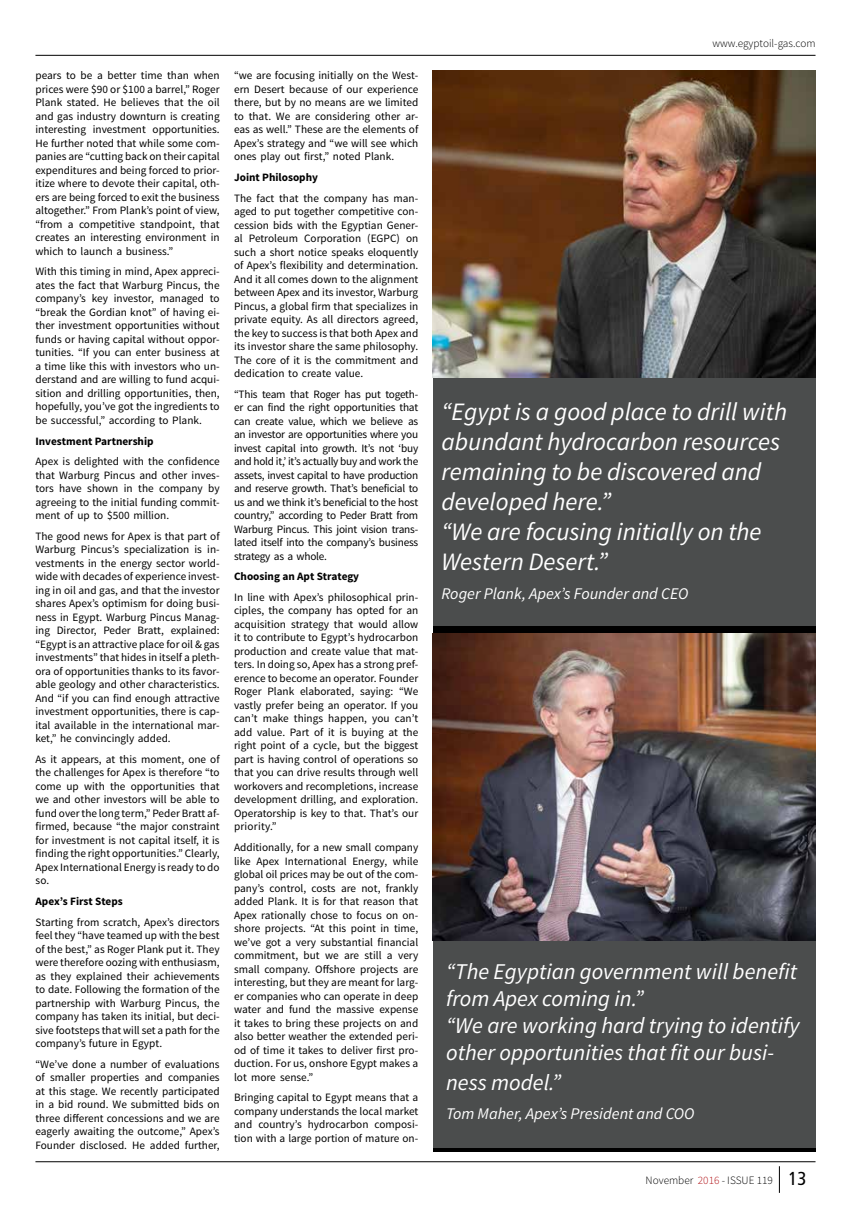
<style>
.page{position:relative;width:851px;height:1205px;background:#fff}
.page>*{position:absolute;margin:0;border:0;box-sizing:border-box;transform-origin:0 0}
.t1{font:italic 25px/30px "Source Sans Pro";color:#fff}
.t2{font:italic 22.5px/27px "Source Sans Pro";color:#fff}
.t3{font:italic 16.25px "Source Sans Pro";color:#fff}
.t4{font:11.25px/13.5px "Source Sans Pro";color:#000;text-align:justify}
.t5{font:700 11.25px "Source Sans Pro";color:#000}
.t6{font:300 11.25px "Source Sans Pro";color:#000}
.s1{color:#b11116}
.s2{font-family:"Frutiger LT Pro";font-weight:400;font-stretch:condensed;font-size:18.75px}
</style>
<div class="page">
<img style="left:432px;top:634px;width:383px;height:307px">
<img style="left:432px;top:71px;width:383px;height:307px">
<div style="left:432px;top:378px;width:383px;height:247px;background:#4b4d4d"></div>
<div style="left:432px;top:941px;width:383px;height:207px;background:#4b4d4d"></div>
<hr style="left:35px;top:55px;width:780px;height:1px;background:#000">
<hr style="left:35px;top:1161px;width:780px;height:1px;background:#000">
<svg style="left:779px;top:1166px;width:1px;height:27px"></svg>
<p class="t4" style="left:35px;top:69px;width:186px">pears to be a better time than when prices were $90 or $100 a barrel,” Roger Plank stated. He believes that the oil and gas industry downturn is creating interesting investment opportunities.<br>He further noted that while some com&shy;panies are “cutting back on their capital expenditures and being forced to prior&shy;itize where to devote their capital, oth&shy;ers are being forced to exit the business altogether.” From Plank’s point of view, “from a competitive standpoint, that creates an interesting environment in which to launch a business.”</p>
<p class="t4" style="left:35px;top:265px;width:186px">With this timing in mind, Apex appreci&shy;ates the fact that Warburg Pincus, the company’s key investor, managed to “break the Gordian knot” of having ei&shy;ther investment opportunities without funds or having capital without oppor&shy;tunities. “If you can enter business at a time like this with investors who un&shy;derstand and are willing to fund acqui&shy;sition and drilling opportunities, then, hopefully, you’ve got the ingredients to be successful,” according to Plank.</p>
<p class="t5" style="left:35px;top:434px;width:120px">Investment Partnership</p>
<p class="t4" style="left:35px;top:455px;width:186px">Apex is delighted with the confidence that Warburg Pincus and other inves&shy;tors have shown in the company by agreeing to the initial funding commit&shy;ment of up to $500 million.</p>
<p class="t4" style="left:35px;top:529px;width:186px">The good news for Apex is that part of Warburg Pincus’s specialization is in&shy;vestments in the energy sector world&shy;wide with decades of experience invest&shy;ing in oil and gas, and that the investor shares Apex’s optimism for doing busi&shy;ness in Egypt. Warburg Pincus Manag&shy;ing Director, Peder Bratt, explained: “Egypt is an attractive place for oil &amp; gas investments” that hides in itself a pleth&shy;ora of opportunities thanks to its favor&shy;able geology and other characteristics.<br>And “if you can find enough attractive investment opportunities, there is cap&shy;ital available in the international mar&shy;ket,” he convincingly added.</p>
<p class="t4" style="left:35px;top:752px;width:186px">As it appears, at this moment, one of the challenges for Apex is therefore “to come up with the opportunities that we and other investors will be able to fund over the long term,” Peder Bratt af&shy;firmed, because “the major constraint for investment is not capital itself, it is finding the right opportunities.” Clearly, Apex International Energy is ready to do so.</p>
<p class="t5" style="left:35px;top:894px;width:89px">Apex’s First Steps</p>
<p class="t4" style="left:35px;top:915px;width:186px">Starting from scratch, Apex’s directors feel they “have teamed up with the best of the best,” as Roger Plank put it. They were therefore oozing with enthusiasm, as they explained their achievements to date. Following the formation of the partnership with Warburg Pincus, the company has taken its initial, but deci&shy;sive footsteps that will set a path for the company’s future in Egypt.</p>
<p class="t4" style="left:35px;top:1057px;width:186px">“We’ve done a number of evaluations of smaller properties and companies at this stage. We recently participated in a bid round. We submitted bids on three different concessions and we are eagerly awaiting the outcome,” Apex’s Founder disclosed. He added further,</p>
<p class="t4" style="left:234px;top:69px;width:186px">“we are focusing initially on the West&shy;ern Desert because of our experience there, but by no means are we limited to that. We are considering other ar&shy;eas as well.” These are the elements of Apex’s strategy and “we will see which ones play out first,” noted Plank.</p>
<p class="t5" style="left:234px;top:170px;width:85px">Joint Philosophy</p>
<p class="t4" style="left:234px;top:191px;width:186px">The fact that the company has man&shy;aged to put together competitive con&shy;cession bids with the Egyptian Gener&shy;al Petroleum Corporation (EGPC) on such a short notice speaks eloquently of Apex’s flexibility and determination.<br>And it all comes down to the alignment between Apex and its investor, Warburg Pincus, a global firm that specializes in private equity. As all directors agreed, the key to success is that both Apex and its investor share the same philosophy.<br>The core of it is the commitment and dedication to create value.</p>
<p class="t4" style="left:234px;top:387px;width:186px">“This team that Roger has put togeth&shy;er can find the right opportunities that can create value, which we believe as an investor are opportunities where you invest capital into growth. It’s not ‘buy and hold it,’ it’s actually buy and work the assets, invest capital to have production and reserve growth. That’s beneficial to us and we think it’s beneficial to the host country,” according to Peder Bratt from Warburg Pincus. This joint vision trans&shy;lated itself into the company’s business strategy as a whole.</p>
<p class="t5" style="left:234px;top:569px;width:127px">Choosing an Apt Strategy</p>
<p class="t4" style="left:234px;top:590px;width:186px">In line with Apex’s philosophical prin&shy;ciples, the company has opted for an acquisition strategy that would allow it to contribute to Egypt’s hydrocarbon production and create value that mat&shy;ters. In doing so, Apex has a strong pref&shy;erence to become an operator. Founder Roger Plank elaborated, saying: “We vastly prefer being an operator. If you can’t make things happen, you can’t add value. Part of it is buying at the right point of a cycle, but the biggest part is having control of operations so that you can drive results through well workovers and recompletions, increase development drilling, and exploration.<br>Operatorship is key to that. That’s our priority.”</p>
<p class="t4" style="left:234px;top:841px;width:186px">Additionally, for a new small company like Apex International Energy, while global oil prices may be out of the com&shy;pany’s control, costs are not, frankly added Plank. It is for that reason that Apex rationally chose to focus on on&shy;shore projects. “At this point in time, we’ve got a very substantial financial commitment, but we are still a very small company. Offshore projects are interesting, but they are meant for larg&shy;er companies who can operate in deep water and fund the massive expense it takes to bring these projects on and also better weather the extended peri&shy;od of time it takes to deliver first pro&shy;duction. For us, onshore Egypt makes a lot more sense.”</p>
<p class="t4" style="left:234px;top:1091px;width:186px">Bringing capital to Egypt means that a company understands the local market and country’s hydrocarbon composi&shy;tion with a large portion of mature on-</p>
<p class="t6" style="left:712px;top:36px;width:104px">www.egyptoil-gas.com</p>
<h1 class="t1" style="left:441px;top:397px;width:347px">“Egypt is a good place to drill with abundant hydrocarbon resources remaining to be discovered and developed here.”<br>“We are focusing initially on the<br>Western Desert.”</h1>
<h3 class="t3" style="left:441px;top:583px;width:248px">Roger Plank, Apex’s Founder and CEO</h3>
<h2 class="t2" style="left:446px;top:958px;width:355px">“The Egyptian government will benefit from Apex coming in.”<br>“We are working hard trying to identify other opportunities that fit our busi-</h2>
<h2 class="t2" style="left:446px;top:1069px;width:116px">ness model.”</h2>
<h3 class="t3" style="left:446px;top:1103px;width:250px">Tom Maher, Apex’s President and COO</h3>
<p class="t6" style="left:645px;top:1173px;width:162px">November <span class="s1">2016</span> - ISSUE 119 <span class="s2">13</span></p>
</div>
